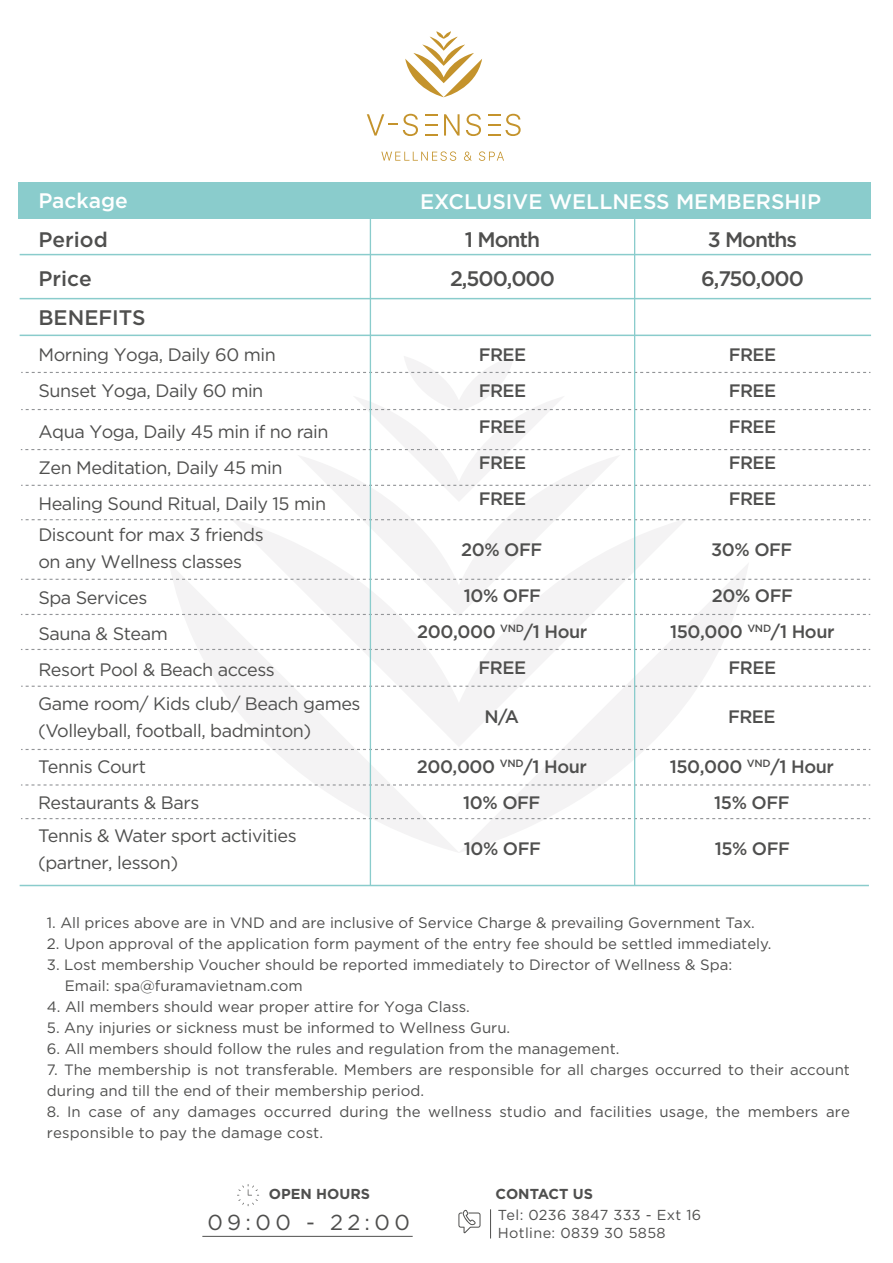
<style>
.page{position:relative;width:893px;height:1263px;background:#fff}
.page>*{position:absolute;margin:0;border:0;box-sizing:border-box;transform-origin:0 0}
.t1{font:21.6px "SVN Gotham";letter-spacing:.2em;color:#4f4f4e}
.t2{font:21px "SVN Gotham";color:#fff}
.t3{font:21px/39px "SVN Gotham";letter-spacing:-.05em;color:#4f4f4e;text-align:center}
.t4{font:21px/39px "SVN Gotham";color:#4f4f4e}
.t5{font:18px/36px "SVN Gotham";letter-spacing:-.025em;color:#4f4f4e}
.t6{font:18px/36px "SVN Gotham";letter-spacing:-.025em;color:#4f4f4e;text-align:center}
.t7{font:15px/21px "SVN Gotham";color:#4f4f4e}
.t8{font:14.4px/18px "SVN Gotham";letter-spacing:.025em;color:#4f4f4e}
.t9{font:700 14.4px "SVN Gotham";color:#4f4f4e}
</style>
<div class="page">
<svg style="left:169px;top:563px;width:289px;height:290px"></svg>
<svg style="left:459px;top:564px;width:290px;height:289px"></svg>
<svg style="left:230px;top:518px;width:457px;height:229px"></svg>
<svg style="left:297px;top:502px;width:323px;height:114px"></svg>
<svg style="left:367px;top:114px;width:51px;height:22px"></svg>
<svg style="left:444px;top:114px;width:16px;height:22px"></svg>
<svg style="left:466px;top:114px;width:15px;height:22px"></svg>
<svg style="left:425px;top:114px;width:12px;height:2px"></svg>
<svg style="left:425px;top:124px;width:12px;height:1px"></svg>
<svg style="left:425px;top:134px;width:12px;height:2px"></svg>
<svg style="left:488px;top:114px;width:33px;height:22px"></svg>
<svg style="left:381px;top:151px;width:75px;height:10px"></svg>
<svg style="left:464px;top:152px;width:8px;height:9px"></svg>
<svg style="left:479px;top:151px;width:25px;height:10px"></svg>
<svg style="left:405px;top:31px;width:77px;height:66px"></svg>
<div style="left:18px;top:182px;width:852px;height:37px;background:#8acccc"></div>
<hr style="left:20px;top:254px;width:851px;height:1px;background:#8acccc">
<hr style="left:20px;top:298px;width:851px;height:1px;background:#8acccc">
<hr style="left:20px;top:335px;width:851px;height:1px;background:#8acccc">
<svg style="left:21px;top:356px;width:849px;height:146px"></svg>
<svg style="left:21px;top:519px;width:849px;height:1px"></svg>
<svg style="left:21px;top:614px;width:849px;height:1px"></svg>
<svg style="left:21px;top:649px;width:849px;height:1px"></svg>
<svg style="left:21px;top:686px;width:849px;height:1px"></svg>
<svg style="left:21px;top:749px;width:849px;height:1px"></svg>
<svg style="left:21px;top:784px;width:849px;height:1px"></svg>
<svg style="left:21px;top:818px;width:849px;height:1px"></svg>
<svg style="left:21px;top:579px;width:849px;height:1px"></svg>
<hr style="left:20px;top:885px;width:849px;height:1px;background:#8acccc">
<hr style="left:370px;top:219px;width:1px;height:666px;background:#8acccc">
<hr style="left:634px;top:219px;width:1px;height:666px;background:#8acccc">
<svg style="left:490px;top:1209px;width:1px;height:29px"></svg>
<hr style="left:202px;top:1236px;width:211px;height:1px;background:#4f4f4e">
<svg style="left:237px;top:1184px;width:22px;height:22px"></svg>
<svg style="left:458px;top:1209px;width:22px;height:24px"></svg>
<h2 class="t2" style="left:38px;top:184px;width:91px">Package</h2>
<h2 class="t4" style="left:38px;top:218px;width:109px">Period<br>Price<br>BENEFITS</h2>
<p class="t5" style="left:38px;top:335px;width:239px">Morning Yoga, Daily 60 min<br>Sunset Yoga, Daily 60 min</p>
<p class="t5" style="left:38px;top:412px;width:291px">Aqua Yoga, Daily 45 min if no rain<br>Zen Meditation, Daily 45 min<br>Healing Sound Ritual, Daily 15 min</p>
<p class="t5" style="left:38px;top:520px;width:227px;line-height:27px">Discount for max 3 friends on any Wellness classes</p>
<p class="t5" style="left:38px;top:579px;width:238px">Spa Services<br>Sauna &amp; Steam<br>Resort Pool &amp; Beach access</p>
<p class="t5" style="left:38px;top:689px;width:324px;line-height:27px">Game room/ Kids club/ Beach games (Volleyball, football, badminton)</p>
<p class="t5" style="left:38px;top:747px;width:163px">Tennis Court<br>Restaurants &amp; Bars</p>
<p class="t5" style="left:38px;top:821px;width:260px;line-height:27px">Tennis &amp; Water sport activities (partner, lesson)</p>
<h2 class="t2" style="left:420px;top:185px;width:402px">EXCLUSIVE WELLNESS MEMBERSHIP</h2>
<h2 class="t3" style="left:450px;top:218px;width:106px">1 Month<br>2,500,000</h2>
<p class="t6" style="left:479px;top:335px;width:49px;text-align:justify">FREE FREE FREE FREE FREE</p>
<p class="t6" style="left:461px;top:531px;width:83px">20% OFF</p>
<p class="t6" style="left:417px;top:576px;width:172px">10% OFF<br>200,000 <sup>VND</sup>/1 Hour<br>FREE</p>
<p class="t6" style="left:484px;top:698px;width:36px">N/A</p>
<p class="t6" style="left:417px;top:747px;width:172px">200,000 <sup>VND</sup>/1 Hour<br>10% OFF</p>
<p class="t6" style="left:464px;top:829px;width:79px">10% OFF</p>
<h2 class="t3" style="left:701px;top:218px;width:104px">3 Months<br>6,750,000</h2>
<p class="t6" style="left:729px;top:335px;width:49px;text-align:justify">FREE FREE FREE FREE FREE</p>
<p class="t6" style="left:711px;top:531px;width:83px">30% OFF</p>
<p class="t6" style="left:670px;top:576px;width:166px">20% OFF<br>150,000 <sup>VND</sup>/1 Hour<br>FREE</p>
<p class="t6" style="left:728px;top:698px;width:49px">FREE</p>
<p class="t6" style="left:670px;top:747px;width:166px">150,000 <sup>VND</sup>/1 Hour<br>15% OFF</p>
<p class="t6" style="left:715px;top:829px;width:77px">15% OFF</p>
<p class="t7" style="left:47px;top:911px;width:710px">1. All prices above are in VND and are inclusive of Service Charge &amp; prevailing Government Tax.</p>
<p class="t7" style="left:47px;top:932px;width:726px">2. Upon approval of the application form payment of the entry fee should be settled immediately.</p>
<p class="t7" style="left:65px;top:953px;width:669px;text-indent:-18px">3. Lost membership Voucher should be reported immediately to Director of Wellness &amp; Spa:<br>Email: spa@furamavietnam.com</p>
<p class="t7" style="left:47px;top:995px;width:424px">4. All members should wear proper attire for Yoga Class.</p>
<p class="t7" style="left:47px;top:1016px;width:465px">5. Any injuries or sickness must be informed to Wellness Guru.</p>
<p class="t7" style="left:47px;top:1037px;width:574px">6. All members should follow the rules and regulation from the management.</p>
<p class="t7" style="left:47px;top:1058px;width:805px">7. The membership is not transferable. Members are responsible for all charges occurred to their account during and till the end of their membership period.</p>
<p class="t7" style="left:47px;top:1100px;width:805px">8. In case of any damages occurred during the wellness studio and facilities usage, the members are responsible to pay the damage cost.</p>
<p class="t9" style="left:269px;top:1182px;width:103px">OPEN HOURS</p>
<p class="t9" style="left:495px;top:1182px;width:99px">CONTACT US</p>
<h1 class="t1" style="left:207px;top:1206px;width:204px">09:00 - 22:00</h1>
<p class="t8" style="left:498px;top:1204px;width:205px">Tel: 0236 3847 333 - Ext 16<br>Hotline: 0839 30 5858</p>
</div>
